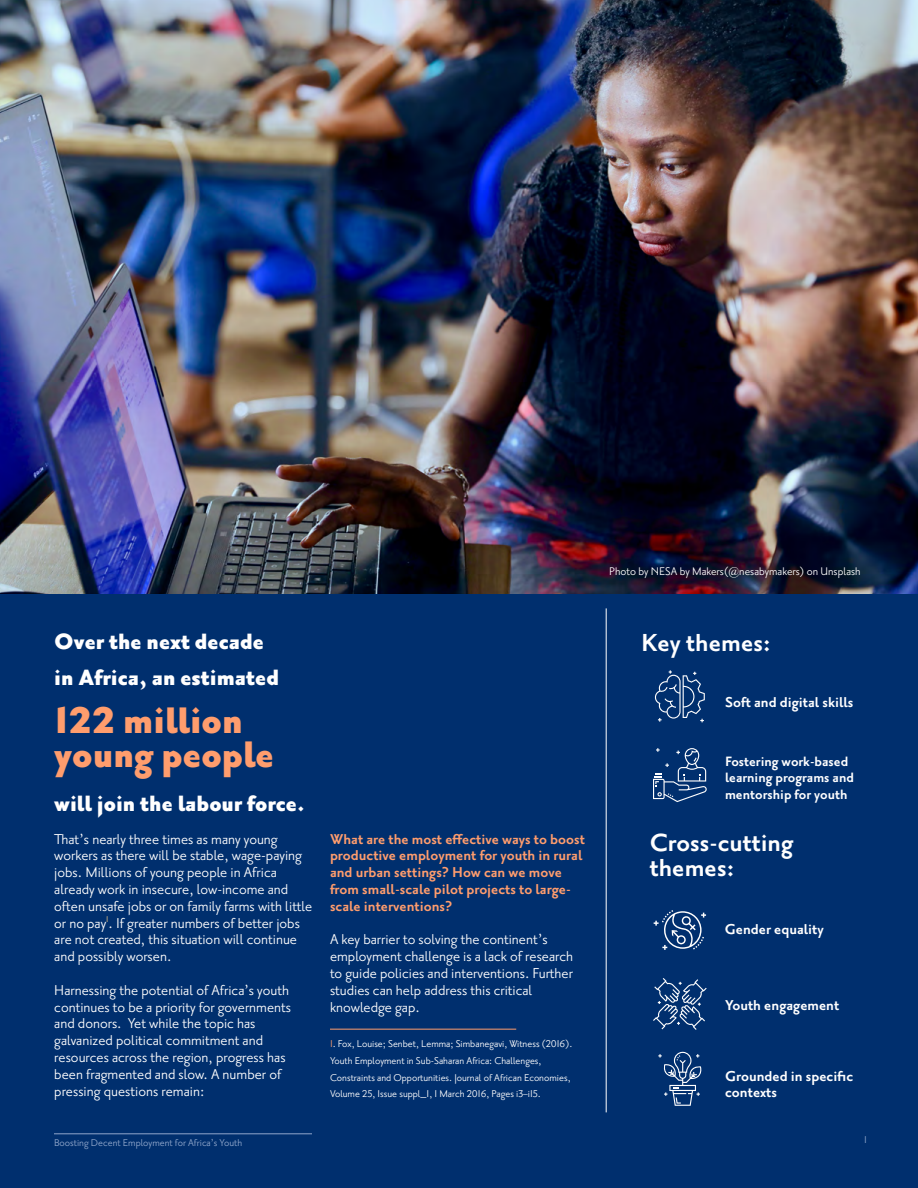
<style>
.page{position:relative;width:918px;height:1188px;background:#fff}
.page>*{position:absolute;margin:0;border:0;box-sizing:border-box;transform-origin:0 0}
.t1{font:900 45px/34.5px "Priori Sans OT";color:#ff9d6d}
.t2{font:700 30px/25.2px "Priori Sans OT";color:#fff}
.t3{font:900 27px/36px "Priori Sans OT";color:#fff}
.t4{font:17.4px/16.8px "Priori Sans OT";color:#fff}
.t5{font:700 17.4px/16.8px "Priori Sans OT";color:#ff9d6d}
.t6{font:700 17.4px/16.8px "Priori Sans OT";color:#fff}
.t7{font:700 16.5px/16.8px "Priori Sans OT";color:#fff}
.t8{font:13.5px "Priori Sans OT";color:#fff}
.Annotation_text{font:12px/16.8px "Priori Sans OT";color:#fff}
.Annotation_text-2{font:12px "Priori Sans OT";color:#91a7cb}
.s1{color:#ff9d6d}
</style>
<div class="page">
<div style="left:0;top:594px;width:918px;height:594px;background:#002f6e"></div>
<img style="left:0;top:0;width:918px;height:594px">
<hr style="left:54px;top:1134px;width:258px;height:1px;background:#91a7cb">
<hr style="left:330px;top:1029px;width:186px;height:1px;background:#ff9d6d">
<hr style="left:606px;top:608px;width:1px;height:504px;background:#fff">
<svg style="left:658px;top:1051px;width:44px;height:55px"></svg>
<svg style="left:654px;top:910px;width:52px;height:40px"></svg>
<svg style="left:653px;top:978px;width:54px;height:52px"></svg>
<svg style="left:654px;top:670px;width:51px;height:52px"></svg>
<svg style="left:653px;top:748px;width:54px;height:54px"></svg>
<p class="t3" style="left:54px;top:625px;width:226px">Over the next decade in Africa, an estimated</p>
<p class="t1" style="left:54px;top:705px;width:222px">122 million young people</p>
<p class="t3" style="left:54px;top:787px;width:252px">will join the labour force.</p>
<p class="t4" style="left:54px;top:831px;width:260px">That’s nearly three times as many young workers as there will be stable, wage-paying jobs. Millions of young people in Africa already work in insecure, low-income and often unsafe jobs or on family farms with little or no pay<sup>1</sup>. If greater numbers of better jobs are not created, this situation will continue and possibly worsen.</p>
<p class="t4" style="left:54px;top:982px;width:238px">Harnessing the potential of Africa’s youth continues to be a priority for governments and donors. Yet while the topic has galvanized political commitment and resources across the region, progress has been fragmented and slow. A number of pressing questions remain:</p>
<p class="t5" style="left:330px;top:831px;width:256px">What are the most effective ways to boost productive employment for youth in rural and urban settings? How can we move from small-scale pilot projects to large&shy;scale interventions?</p>
<p class="t4" style="left:330px;top:932px;width:245px">A key barrier to solving the continent’s employment challenge is a lack of research to guide policies and interventions. Further studies can help address this critical knowledge gap.</p>
<p class="Annotation_text" style="left:330px;top:1036px;width:244px"><span class="s1">1</span>. Fox, Louise; Senbet, Lemma; Simbanegavi, Witness (2016).<br>Youth Employment in Sub-Saharan Africa: Challenges, Constraints and Opportunities. Journal of African Economies, Volume 25, Issue suppl_1, 1 March 2016, Pages i3–i15.</p>
<p class="t8" style="left:609px;top:565px;width:253px">Photo by NESA by Makers(@nesabymakers) on Unsplash</p>
<h4 class="t2" style="left:641px;top:631px;width:131px">Key themes:</h4>
<p class="t6" style="left:725px;top:695px;width:130px">Soft and digital skills</p>
<p class="t7" style="left:725px;top:753px;width:130px">Fostering work-based learning programs and mentorship for youth</p>
<h4 class="t2" style="left:650px;top:832px;width:145px">Cross-cutting themes:</h4>
<p class="t6" style="left:725px;top:922px;width:100px">Gender equality</p>
<p class="t6" style="left:725px;top:998px;width:116px">Youth engagement</p>
<p class="t6" style="left:725px;top:1068px;width:129px">Grounded in specific contexts</p>
<p class="Annotation_text-2" style="left:54px;top:1137px;width:190px">Boosting Decent Employment for Africa’s Youth</p>
<p class="Annotation_text-2" style="left:864px;top:1134px;width:4px">1</p>
</div>
